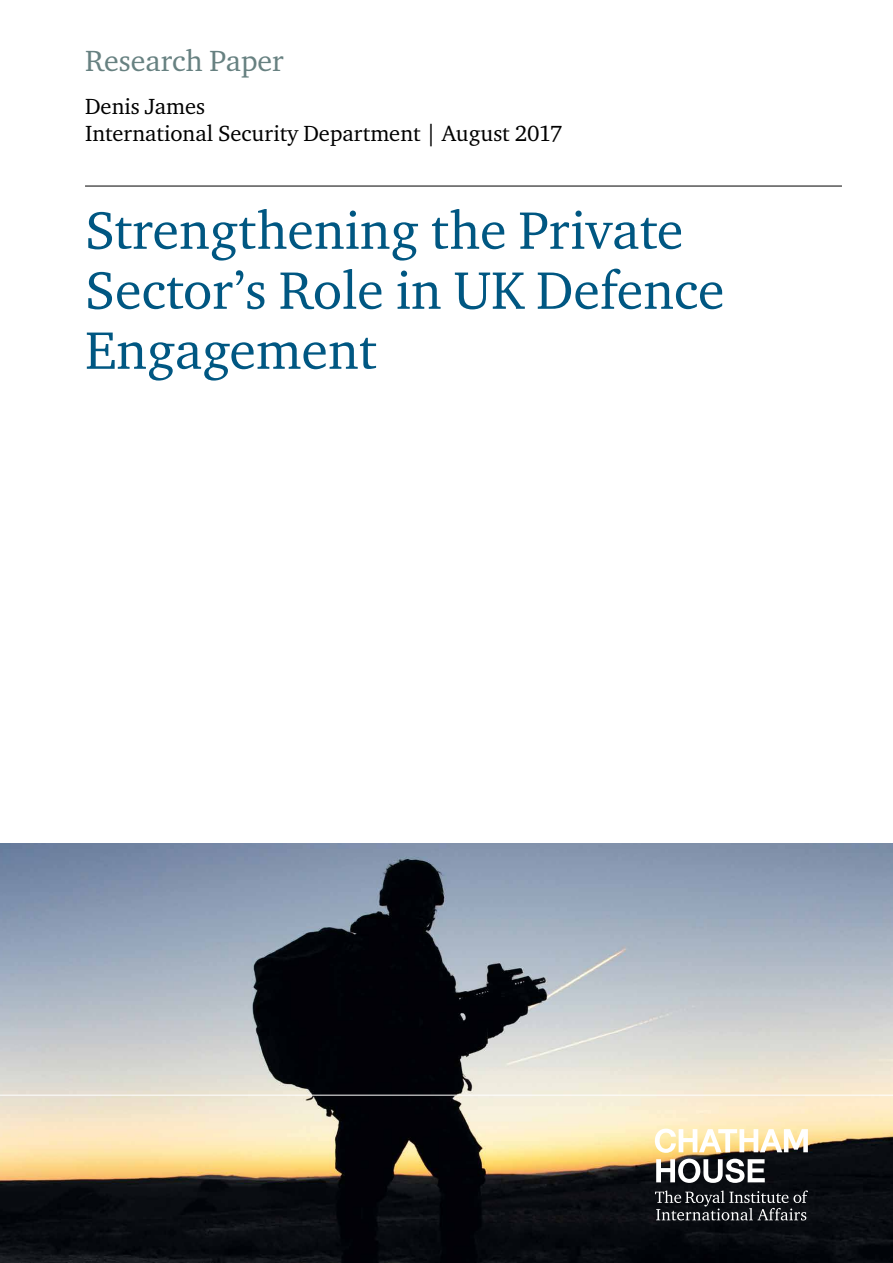
<style>
.page{position:relative;width:893px;height:1263px;background:#fff}
.page>*{position:absolute;margin:0;border:0;box-sizing:border-box;transform-origin:0 0}
.t1{font:54px/60px "Charter ITC";color:#005782}
.t2{font:30px "Charter ITC";color:#678181}
.t3{font:22.5px/27px "Charter ITC";color:#000}
</style>
<div class="page">
<img style="left:0;top:843px;width:893px;height:420px">
<hr style="left:85px;top:186px;width:757px;height:1px;background:#000">
<svg style="left:655px;top:1128px;width:153px;height:25px"></svg>
<svg style="left:656px;top:1159px;width:109px;height:24px"></svg>
<svg style="left:655px;top:1190px;width:153px;height:30px;background:#3a3c40"></svg>
<hr style="left:0;top:1095px;width:893px;height:1px;background:#fff">
<p class="t2" style="left:85px;top:42px;width:200px">Research Paper</p>
<p class="t3" style="left:85px;top:92px;width:479px">Denis James<br>International Security Department | August 2017</p>
<p class="t1" style="left:85px;top:199px;width:641px">Strengthening the Private<br>Sector’s Role in UK Defence<br>Engagement</p>
</div>
